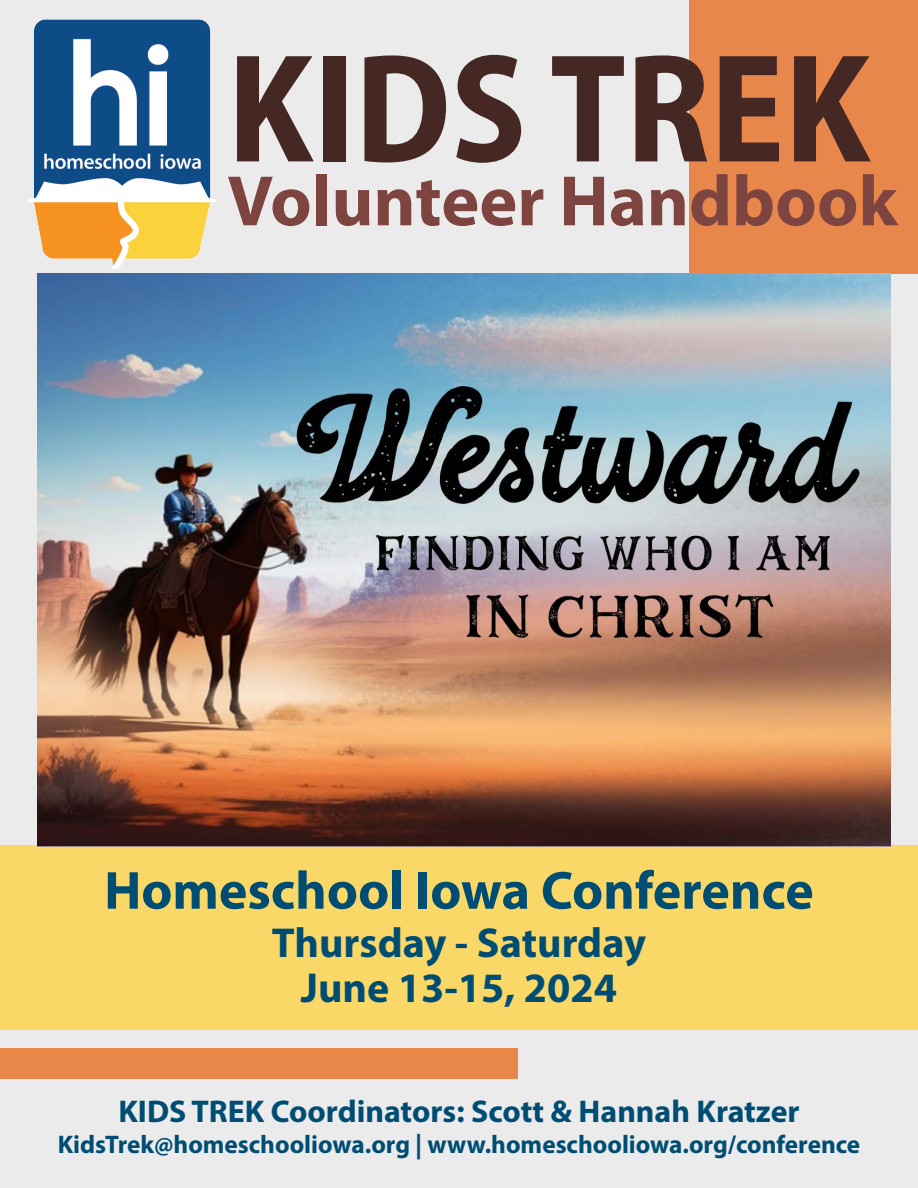
<style>
.page{position:relative;width:918px;height:1188px;background:#eaebea}
.page>*{position:absolute;margin:0;border:0;box-sizing:border-box;transform-origin:0 0}
.t1{font:700 semi-condensed 156px "Myriad Pro";color:#452723}
.t2{font:700 72px "Myriad Pro";color:#7e4540}
.t3{font:700 54px "Myriad Pro";color:#004d74}
.t4{font:700 42px/45px "Myriad Pro";color:#004d74;text-align:center}
.t5{font:700 31.5px "Myriad Pro";color:#004d74}
.t6{font:700 25.5px "Myriad Pro";color:#004d74}
</style>
<div class="page">
<div style="left:0;top:846px;width:918px;height:184px;background:#f9d867"></div>
<div style="left:689px;top:0;width:229px;height:274px;background:#e8874b"></div>
<div style="left:0;top:1048px;width:518px;height:30px;background:#e8874a"></div>
<img style="left:28px;top:19px;width:188px;height:249px">
<img style="left:37px;top:273px;width:853px;height:574px">
<h1 class="t1" style="left:227px;top:9px;width:644px">KIDS TREK</h1>
<h2 class="t2" style="left:227px;top:154px;width:672px">Volunteer Handbook</h2>
<h3 class="t3" style="left:104px;top:855px;width:711px">Homeschool Iowa Conference</h3>
<h3 class="t4" style="left:272px;top:919px;width:376px">Thursday - Saturday<br>June 13-15, 2024</h3>
<p class="t5" style="left:118px;top:1091px;width:683px">KIDS TREK Coordinators: Scott &amp; Hannah Kratzer</p>
<p class="t6" style="left:58px;top:1128px;width:804px">KidsTrek@homeschooliowa.org | www.homeschooliowa.org/conference</p>
</div>
